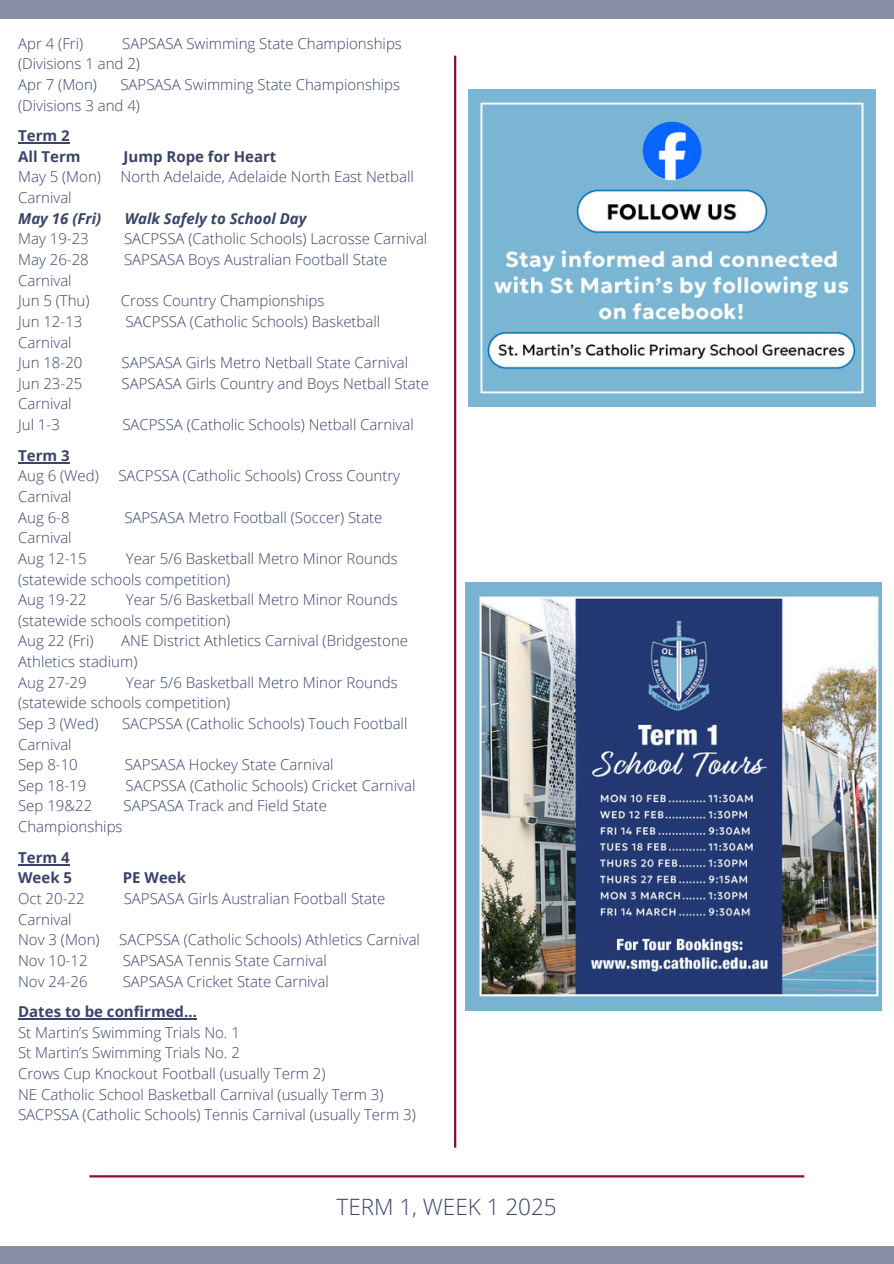
<style>
.page{position:relative;width:894px;height:1264px;background:#fff}
.page>*{position:absolute;margin:0;border:0;box-sizing:border-box;transform-origin:0 0}
.t1{font:300 22.5px "Open Sans";color:#3b4369}
.t2{font:300 15px/20.5px "Open Sans";color:#3b4369}
.t3{font:700 15px "Open Sans";color:#3b4369}
.t4{font:italic 700 15px "Open Sans";color:#3b4369}
.s1{font-weight:700}
</style>
<div class="page">
<hr style="left:454px;top:56px;width:2px;height:1091px;background:#821136">
<hr style="left:89px;top:1175px;width:715px;height:2px;background:#821136">
<div style="left:0;top:0;width:893px;height:18px;background:#898ea5"></div>
<div style="left:0;top:1246px;width:893px;height:17px;background:#898ea5"></div>
<img style="left:468px;top:89px;width:407px;height:318px">
<img style="left:465px;top:583px;width:416px;height:427px">
<hr style="left:18px;top:142px;width:52px;height:2px;background:#3b4369">
<hr style="left:18px;top:462px;width:52px;height:1px;background:#3b4369">
<hr style="left:18px;top:864px;width:52px;height:1px;background:#3b4369">
<hr style="left:18px;top:1018px;width:179px;height:1px;background:#3b4369">
<p class="t2" style="left:18px;top:32px;width:385px;text-indent:104px">SAPSASA Swimming State Championships (Divisions 1 and 2)</p>
<p class="t2" style="left:18px;top:74px;width:80px">Apr 7 (Mon)</p>
<p class="t2" style="left:18px;top:32px;width:66px">Apr 4 (Fri)</p>
<p class="t2" style="left:18px;top:74px;width:383px;text-indent:102px">SAPSASA Swimming State Championships (Divisions 3 and 4)</p>
<p class="t3" style="left:18px;top:125px;width:53px">Term 2</p>
<p class="t3" style="left:18px;top:146px;width:64px">All Term</p>
<p class="t3" style="left:123px;top:146px;width:154px">Jump Rope for Heart</p>
<p class="t2" style="left:18px;top:166px;width:84px">May 5 (Mon)</p>
<p class="t2" style="left:120px;top:166px;width:295px">North Adelaide, Adelaide North East Netball</p>
<p class="t2" style="left:18px;top:187px;width:55px">Carnival</p>
<p class="t4" style="left:18px;top:208px;width:84px">May 16 (Fri)</p>
<p class="t4" style="left:125px;top:208px;width:183px">Walk Safely to School Day</p>
<p class="t2" style="left:18px;top:228px;width:72px">May 19-23</p>
<p class="t2" style="left:124px;top:228px;width:305px">SACPSSA (Catholic Schools) Lacrosse Carnival</p>
<p class="t2" style="left:18px;top:249px;width:72px">May 26-28</p>
<p class="t2" style="left:124px;top:249px;width:264px">SAPSASA Boys Australian Football State</p>
<p class="t2" style="left:18px;top:269px;width:73px">Carnival<br>Jun 5 (Thu)</p>
<p class="t2" style="left:121px;top:290px;width:205px">Cross Country Championships</p>
<p class="t2" style="left:18px;top:311px;width:66px">Jun 12-13</p>
<p class="t2" style="left:125px;top:311px;width:256px">SACPSSA (Catholic Schools) Basketball</p>
<p class="t2" style="left:18px;top:331px;width:66px">Carnival<br>Jun 18-20</p>
<p class="t2" style="left:121px;top:352px;width:288px">SAPSASA Girls Metro Netball State Carnival</p>
<p class="t2" style="left:18px;top:372px;width:66px">Jun 23-25</p>
<p class="t2" style="left:121px;top:372px;width:309px">SAPSASA Girls Country and Boys Netball State</p>
<p class="t2" style="left:18px;top:393px;width:55px">Carnival<br>Jul 1-3</p>
<p class="t2" style="left:122px;top:414px;width:293px">SACPSSA (Catholic Schools) Netball Carnival</p>
<p class="t3" style="left:18px;top:444px;width:53px">Term 3</p>
<p class="t2" style="left:18px;top:465px;width:82px">Aug 6 (Wed)</p>
<p class="t2" style="left:118px;top:465px;width:283px">SACPSSA (Catholic Schools) Cross Country</p>
<p class="t2" style="left:18px;top:486px;width:55px">Carnival</p>
<p class="t2" style="left:18px;top:506px;width:53px">Aug 6-8</p>
<p class="t2" style="left:124px;top:506px;width:259px">SAPSASA Metro Football (Soccer) State</p>
<p class="t2" style="left:18px;top:527px;width:55px">Carnival</p>
<p class="t2" style="left:18px;top:547px;width:70px">Aug 12-15</p>
<p class="t2" style="left:18px;top:547px;width:381px;text-indent:108px">Year 5/6 Basketball Metro Minor Rounds (statewide schools competition)</p>
<p class="t2" style="left:18px;top:589px;width:70px">Aug 19-22</p>
<p class="t2" style="left:18px;top:589px;width:381px;text-indent:108px">Year 5/6 Basketball Metro Minor Rounds (statewide schools competition)</p>
<p class="t2" style="left:18px;top:630px;width:77px">Aug 22 (Fri)</p>
<p class="t2" style="left:18px;top:630px;width:391px;text-indent:103px">ANE District Athletics Carnival (Bridgestone<br>Athletics stadium)</p>
<p class="t2" style="left:18px;top:671px;width:70px">Aug 27-29</p>
<p class="t2" style="left:18px;top:671px;width:381px;text-indent:108px">Year 5/6 Basketball Metro Minor Rounds (statewide schools competition)</p>
<p class="t2" style="left:18px;top:712px;width:82px">Sep 3 (Wed)</p>
<p class="t2" style="left:122px;top:712px;width:287px">SACPSSA (Catholic Schools) Touch Football</p>
<p class="t2" style="left:18px;top:733px;width:55px">Carnival</p>
<p class="t2" style="left:18px;top:754px;width:61px">Sep 8-10</p>
<p class="t2" style="left:125px;top:754px;width:210px">SAPSASA Hockey State Carnival</p>
<p class="t2" style="left:18px;top:774px;width:70px">Sep 18-19</p>
<p class="t2" style="left:125px;top:774px;width:291px">SACPSSA (Catholic Schools) Cricket Carnival</p>
<p class="t2" style="left:18px;top:795px;width:76px">Sep 19&amp;22</p>
<p class="t2" style="left:123px;top:795px;width:205px">SAPSASA Track and Field State</p>
<p class="t2" style="left:18px;top:816px;width:106px">Championships</p>
<p class="t3" style="left:18px;top:846px;width:53px">Term 4</p>
<p class="t3" style="left:18px;top:867px;width:55px">Week 5</p>
<p class="t3" style="left:123px;top:867px;width:65px">PE Week</p>
<p class="t2" style="left:18px;top:887px;width:68px">Oct 20-22</p>
<p class="t2" style="left:124px;top:887px;width:263px">SAPSASA Girls Australian Football State</p>
<p class="t2" style="left:18px;top:908px;width:55px">Carnival</p>
<p class="t2" style="left:18px;top:929px;width:83px">Nov 3 (Mon)</p>
<p class="t2" style="left:119px;top:929px;width:302px">SACPSSA (Catholic Schools) Athletics Carnival</p>
<p class="t2" style="left:18px;top:949px;width:71px">Nov 10-12</p>
<p class="t2" style="left:123px;top:949px;width:205px">SAPSASA Tennis State Carnival</p>
<p class="t2" style="left:18px;top:970px;width:71px">Nov 24-26</p>
<p class="t2" style="left:18px;top:965px;width:312px;line-height:30.6px;text-indent:105px">SAPSASA Cricket State Carnival<br><span class="s1">Dates to be confirmed…</span></p>
<p class="t2" style="left:18px;top:1021px;width:223px">St Martin’s Swimming Trials No. 1</p>
<p class="t2" style="left:18px;top:1042px;width:223px">St Martin’s Swimming Trials No. 2</p>
<p class="t2" style="left:18px;top:1062px;width:309px">Crows Cup Knockout Football (usually Term 2)</p>
<p class="t2" style="left:18px;top:1083px;width:367px">NE Catholic School Basketball Carnival (usually Term 3)</p>
<p class="t2" style="left:18px;top:1104px;width:399px">SACPSSA (Catholic Schools) Tennis Carnival (usually Term 3)</p>
<p class="t1" style="left:336px;top:1190px;width:221px">TERM 1, WEEK 1 2025</p>
</div>
